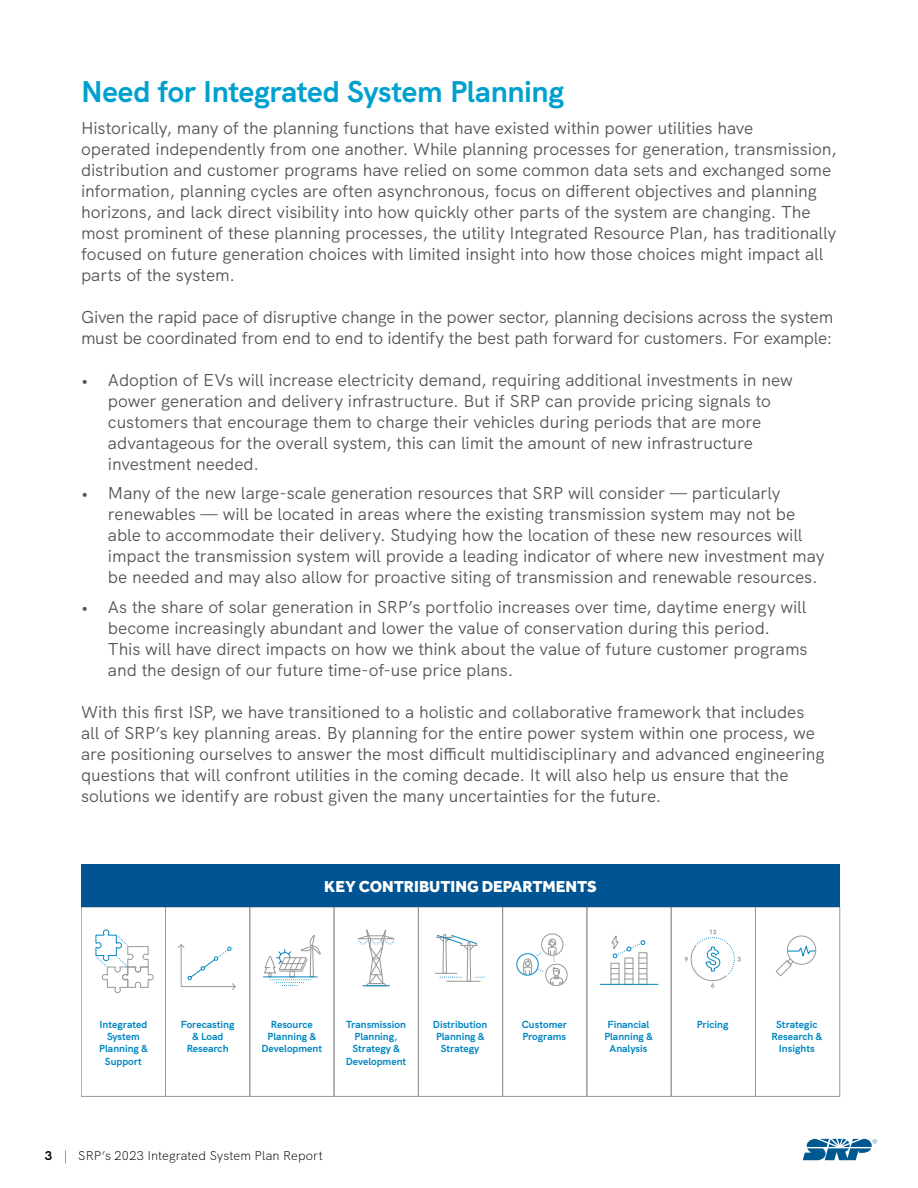
<style>
.page{position:relative;width:918px;height:1188px;background:#fff}
.page>*{position:absolute;margin:0;border:0;box-sizing:border-box;transform-origin:0 0}
.t1{font:700 30px "SRP Sans";letter-spacing:-.01em;color:#00a0ce}
.t2{font:17.25px/21px "SRP Sans";letter-spacing:-.005em;color:#545553}
.t3{font:800 16.35px "Effra";color:#fff}
.t4{font:300 12.75px "SRP Sans";letter-spacing:.01em;color:#000}
.t5{font:700 10.2px/12.3px "SRP Sans";color:#0087c1;text-align:center}
.s1{font-weight:700}
</style>
<div class="page">
<svg style="left:803px;top:1139px;width:74px;height:21px"></svg>
<svg style="left:435px;top:934px;width:49px;height:48px"></svg>
<svg style="left:178px;top:944px;width:58px;height:46px"></svg>
<svg style="left:95px;top:929px;width:59px;height:64px"></svg>
<svg style="left:685px;top:930px;width:56px;height:58px"></svg>
<svg style="left:263px;top:935px;width:58px;height:51px"></svg>
<svg style="left:358px;top:929px;width:37px;height:58px"></svg>
<div style="left:611px;top:963px;width:8px;height:22px;border:1px solid #989898"></div>
<div style="left:639px;top:952px;width:8px;height:33px;border:1px solid #989898"></div>
<div style="left:625px;top:958px;width:8px;height:27px;border:1px solid #989898"></div>
<svg style="left:610px;top:935px;width:37px;height:45px"></svg>
<hr style="left:600px;top:984px;width:58px;height:1px;background:#0087c1">
<div style="left:516px;top:953px;width:23px;height:22px;border:1px solid #0087c1;border-radius:50%"></div>
<div style="left:541px;top:934px;width:22px;height:22px;border:1px solid #989898;border-radius:50%"></div>
<div style="left:545px;top:964px;width:22px;height:22px;border:1px solid #989898;border-radius:50%"></div>
<svg style="left:523px;top:938px;width:40px;height:47px"></svg>
<div style="left:787px;top:936px;width:29px;height:29px;border:1px solid #989898;border-radius:50%"></div>
<svg style="left:776px;top:944px;width:40px;height:33px"></svg>
<div style="left:81px;top:907px;width:85px;height:190px;border:1px solid #989898"></div>
<div style="left:165px;top:907px;width:85px;height:190px;border:1px solid #989898"></div>
<div style="left:250px;top:907px;width:84px;height:190px;border:1px solid #989898"></div>
<div style="left:334px;top:907px;width:85px;height:190px;border:1px solid #989898"></div>
<div style="left:418px;top:907px;width:85px;height:190px;border:1px solid #989898"></div>
<div style="left:502px;top:907px;width:85px;height:190px;border:1px solid #989898"></div>
<div style="left:587px;top:907px;width:84px;height:190px;border:1px solid #989898"></div>
<div style="left:671px;top:907px;width:85px;height:190px;border:1px solid #989898"></div>
<div style="left:755px;top:907px;width:85px;height:190px;border:1px solid #989898"></div>
<div style="left:81px;top:865px;width:759px;height:42px;background:#005493"></div>
<h1 class="t1" style="left:81px;top:68px;width:485px">Need for Integrated System Planning</h1>
<p class="t2" style="left:81px;top:116px;width:757px">Historically, many of the planning functions that have existed within power utilities have<br>operated independently from one another. While planning processes for generation, transmission, distribution and customer programs have relied on some common data sets and exchanged some information, planning cycles are often asynchronous, focus on different objectives and planning horizons, and lack direct visibility into how quickly other parts of the system are changing. The most prominent of these planning processes, the utility Integrated Resource Plan, has traditionally focused on future generation choices with limited insight into how those choices might impact all parts of the system.</p>
<p class="t2" style="left:81px;top:305px;width:754px">Given the rapid pace of disruptive change in the power sector, planning decisions across the system must be coordinated from end to end to identify the best path forward for customers. For example:</p>
<p class="t2" style="left:108px;top:368px;width:686px;text-indent:-27px">• Adoption of EVs will increase electricity demand, requiring additional investments in new power generation and delivery infrastructure. But if SRP can provide pricing signals to customers that encourage them to charge their vehicles during periods that are more advantageous for the overall system, this can limit the amount of new infrastructure investment needed.</p>
<p class="t2" style="left:108px;top:481px;width:718px;text-indent:-27px">• Many of the new large-scale generation resources that SRP will consider — particularly renewables — will be located in areas where the existing transmission system may not be able to accommodate their delivery. Studying how the location of these new resources will impact the transmission system will provide a leading indicator of where new investment may be needed and may also allow for proactive siting of transmission and renewable resources.</p>
<p class="t2" style="left:108px;top:595px;width:701px;text-indent:-27px">• As the share of solar generation in SRP’s portfolio increases over time, daytime energy will become increasingly abundant and lower the value of conservation during this period.<br>This will have direct impacts on how we think about the value of future customer programs and the design of our future time-of-use price plans.</p>
<p class="t2" style="left:81px;top:700px;width:745px">With this first ISP, we have transitioned to a holistic and collaborative framework that includes all of SRP’s key planning areas. By planning for the entire power system within one process, we are positioning ourselves to answer the most difficult multidisciplinary and advanced engineering questions that will confront utilities in the coming decade. It will also help us ensure that the solutions we identify are robust given the many uncertainties for the future.</p>
<p class="t3" style="left:324px;top:877px;width:274px">KEY CONTRIBUTING DEPARTMENTS</p>
<p class="t5" style="left:99px;top:1017px;width:50px">Integrated<br>System<br>Planning &amp;<br>Support</p>
<p class="t5" style="left:181px;top:1017px;width:55px">Forecasting &amp; Load<br>Research</p>
<p class="t5" style="left:262px;top:1017px;width:62px">Resource<br>Planning &amp;<br>Development</p>
<p class="t5" style="left:346px;top:1017px;width:62px">Transmission<br>Planning,<br>Strategy &amp;<br>Development</p>
<p class="t5" style="left:433px;top:1017px;width:56px">Distribution<br>Planning &amp;<br>Strategy</p>
<p class="t5" style="left:522px;top:1017px;width:47px;text-align:left">Customer<br>Programs</p>
<p class="t5" style="left:604px;top:1017px;width:50px">Financial<br>Planning &amp;<br>Analysis</p>
<p class="t5" style="left:697px;top:1017px;width:33px">Pricing</p>
<p class="t5" style="left:772px;top:1017px;width:52px">Strategic<br>Research &amp;<br>Insights</p>
<p class="t4" style="left:45px;top:1146px;width:279px"><span class="s1">3</span> | SRP’s 2023 Integrated System Plan Report</p>
</div>
